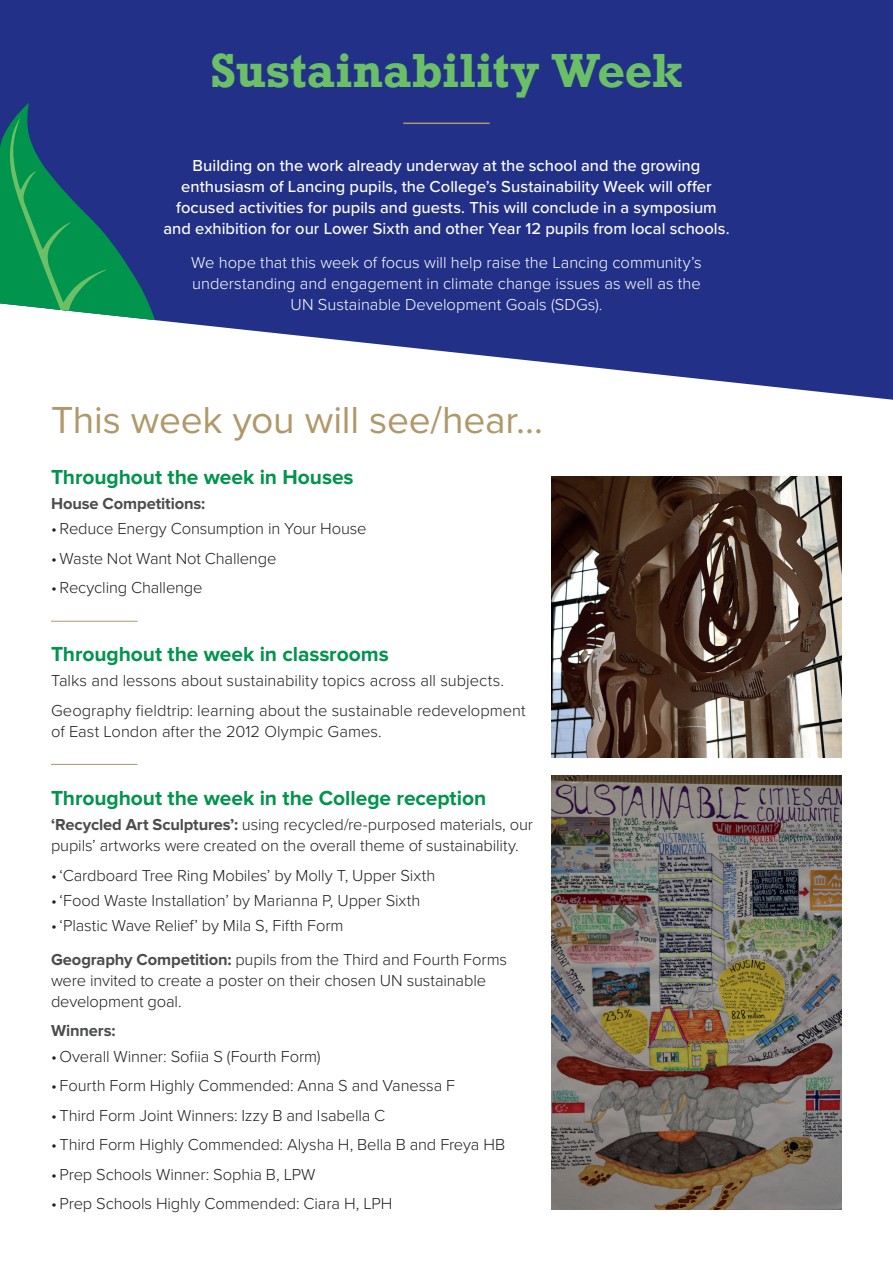
<style>
.page{position:relative;width:893px;height:1263px;background:#fff}
.page>*{position:absolute;margin:0;border:0;box-sizing:border-box;transform-origin:0 0}
.t1{font:700 45px "Rockwell";color:#6bc067}
.t2{font:39px "Proxima Nova";letter-spacing:-.005em;color:#b09869}
.t3{font:700 21px "Proxima Nova";letter-spacing:-.005em;color:#00944d}
.t4{font:300 16.5px/21px "Proxima Nova";letter-spacing:-.01em;color:#231f20}
.t5{font:500 16.5px/21px "Proxima Nova";color:#fff;text-align:center}
.t6{font:300 16.5px/21px "Proxima Nova";color:#fff;text-align:center}
.t7{font:700 16.5px "Proxima Nova";letter-spacing:-.01em;color:#4b4c4d}
.s1{font-weight:700;color:#4b4c4d}
</style>
<div class="page">
<svg style="left:0;top:0;width:893px;height:400px;background:#364492"></svg>
<svg style="left:0;top:103px;width:159px;height:297px"></svg>
<hr style="left:403px;top:123px;width:87px;height:1px;background:#b09869">
<img style="left:552px;top:476px;width:289px;height:282px">
<img style="left:552px;top:776px;width:290px;height:434px">
<hr style="left:51px;top:621px;width:86px;height:1px;background:#b09869">
<hr style="left:51px;top:764px;width:86px;height:1px;background:#b09869">
<h1 class="t1" style="left:210px;top:41px;width:474px">Sustainability Week</h1>
<p class="t5" style="left:163px;top:155px;width:568px">Building on the work already underway at the school and the growing enthusiasm of Lancing pupils, the College’s Sustainability Week will offer focused activities for pupils and guests. This will conclude in a symposium and exhibition for our Lower Sixth and other Year 12 pupils from local schools.</p>
<p class="t6" style="left:191px;top:251px;width:512px">We hope that this week of focus will help raise the Lancing community’s understanding and engagement in climate change issues as well as the<br>UN Sustainable Development Goals (SDGs).</p>
<h2 class="t2" style="left:51px;top:390px;width:493px">This week you will see/hear…</h2>
<p class="t3" style="left:51px;top:467px;width:304px">Throughout the week in Houses</p>
<p class="t7" style="left:51px;top:496px;width:156px">House Competitions:</p>
<p class="t4" style="left:51px;top:517px;width:317px">• Reduce Energy Consumption in Your House</p>
<p class="t4" style="left:51px;top:547px;width:227px">• Waste Not Want Not Challenge</p>
<p class="t4" style="left:51px;top:576px;width:153px">• Recycling Challenge</p>
<p class="t3" style="left:51px;top:644px;width:339px">Throughout the week in classrooms</p>
<p class="t4" style="left:51px;top:665px;width:476px;line-height:29.5px">Talks and lessons about sustainability topics across all subjects.<br>Geography fieldtrip: learning about the sustainable redevelopment</p>
<p class="t4" style="left:51px;top:720px;width:332px">of East London after the 2012 Olympic Games.</p>
<p class="t3" style="left:51px;top:788px;width:437px">Throughout the week in the College reception</p>
<p class="t4" style="left:51px;top:813px;width:484px"><span class="s1">‘Recycled Art Sculptures’:</span> using recycled/re-purposed materials, our pupils’ artworks were created on the overall theme of sustainability.</p>
<p class="t4" style="left:51px;top:864px;width:386px">• ‘Cardboard Tree Ring Mobiles’ by Molly T, Upper Sixth</p>
<p class="t4" style="left:51px;top:889px;width:371px">• ‘Food Waste Installation’ by Marianna P, Upper Sixth</p>
<p class="t4" style="left:51px;top:908px;width:458px;line-height:33.8px">• ‘Plastic Wave Relief’ by Mila S, Fifth Form<br><span class="s1">Geography Competition:</span> pupils from the Third and Fourth Forms</p>
<p class="t4" style="left:51px;top:969px;width:437px">were invited to create a poster on their chosen UN sustainable development goal.</p>
<p class="t7" style="left:51px;top:1023px;width:66px">Winners:</p>
<p class="t4" style="left:51px;top:1045px;width:271px">• Overall Winner: Sofiia S (Fourth Form)</p>
<p class="t4" style="left:51px;top:1074px;width:406px">• Fourth Form Highly Commended: Anna S and Vanessa F</p>
<p class="t4" style="left:51px;top:1104px;width:336px">• Third Form Joint Winners: Izzy B and Isabella C</p>
<p class="t4" style="left:51px;top:1133px;width:456px">• Third Form Highly Commended: Alysha H, Bella B and Freya HB</p>
<p class="t4" style="left:51px;top:1163px;width:266px">• Prep Schools Winner: Sophia B, LPW</p>
<p class="t4" style="left:51px;top:1192px;width:343px">• Prep Schools Highly Commended: Ciara H, LPH</p>
</div>
